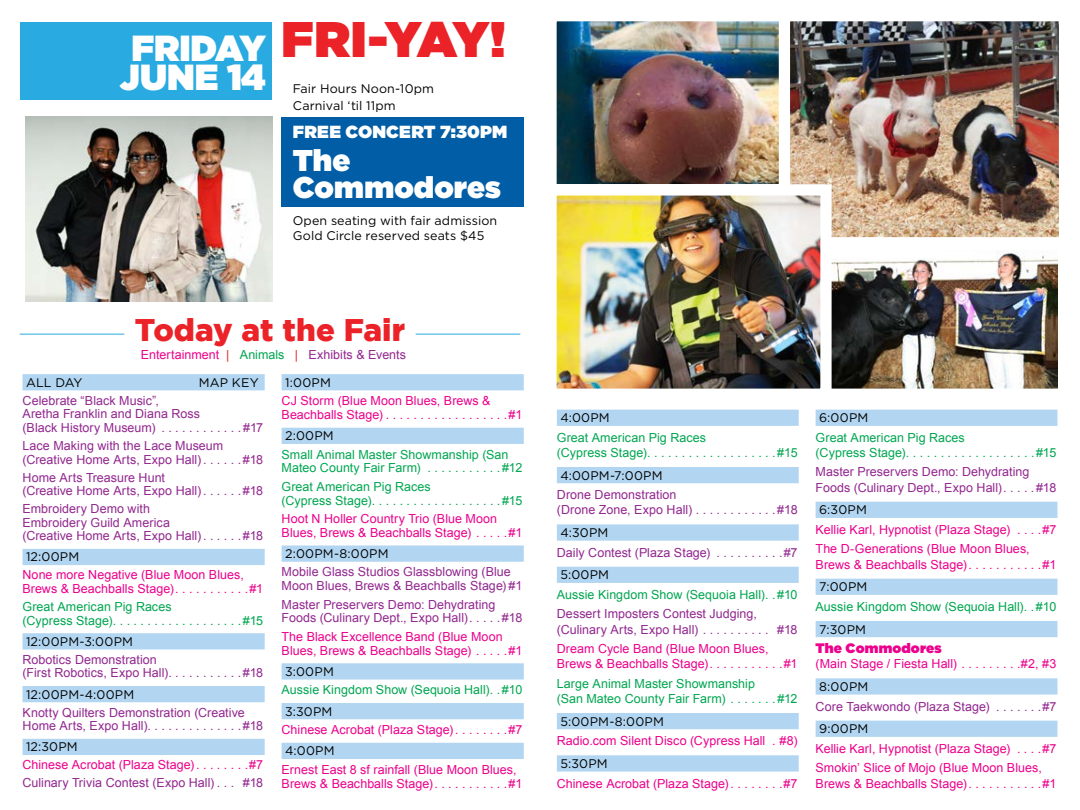
<style>
.page{position:relative;width:1080px;height:810px;background:#fff}
.page>*{position:absolute;margin:0;border:0;box-sizing:border-box;transform-origin:0 0}
.t1{font:900 50px "Gotham";letter-spacing:-.035em;color:#eb2227}
.t2{font:900 36.25px/28.8px "Gotham";color:#fff;text-align:center}
.t3{font:900 31.25px "Gotham";color:#eb2227}
.t4{font:900 30px/27.5px "Gotham";letter-spacing:.005em;color:#fff}
.t5{font:900 17.5px "Gotham";letter-spacing:.01em;color:#fff}
.t6{font:900 13.75px "Gotham";letter-spacing:.01em;color:#ec008c}
.t7{font:12.5px/13.5px "Arial";letter-spacing:.005em;color:#92278f}
.t8{font:12.5px/13.9px "Arial";letter-spacing:.005em;color:#ec008c}
.t9{font:12.5px/15.1px "Arial";letter-spacing:.005em;color:#00a651}
.t10{font:12.5px/17.8px "Gotham";letter-spacing:.01em;color:#000}
.s1{color:#ec008c}
.s2{color:#eb2227}
.s3{color:#00a651}
</style>
<div class="page">
<hr style="left:20px;top:334px;width:104px;height:1px;background:#29aae1">
<hr style="left:416px;top:334px;width:104px;height:1px;background:#29aae1">
<div style="left:282px;top:117px;width:242px;height:89px;background:#015da5"></div>
<div style="left:22px;top:374px;width:243px;height:16px;background:#b2d6f1"></div>
<div style="left:22px;top:549px;width:243px;height:16px;background:#b2d6f1"></div>
<div style="left:22px;top:633px;width:243px;height:16px;background:#b2d6f1"></div>
<div style="left:22px;top:686px;width:243px;height:16px;background:#b2d6f1"></div>
<div style="left:22px;top:739px;width:243px;height:16px;background:#b2d6f1"></div>
<div style="left:282px;top:374px;width:242px;height:16px;background:#b2d6f1"></div>
<div style="left:282px;top:428px;width:242px;height:16px;background:#b2d6f1"></div>
<div style="left:282px;top:546px;width:242px;height:16px;background:#b2d6f1"></div>
<div style="left:282px;top:663px;width:242px;height:17px;background:#b2d6f1"></div>
<div style="left:282px;top:703px;width:242px;height:16px;background:#b2d6f1"></div>
<div style="left:282px;top:743px;width:242px;height:16px;background:#b2d6f1"></div>
<div style="left:557px;top:410px;width:242px;height:16px;background:#b2d6f1"></div>
<div style="left:557px;top:467px;width:242px;height:16px;background:#b2d6f1"></div>
<div style="left:557px;top:524px;width:242px;height:17px;background:#b2d6f1"></div>
<div style="left:557px;top:567px;width:242px;height:16px;background:#b2d6f1"></div>
<div style="left:557px;top:713px;width:242px;height:16px;background:#b2d6f1"></div>
<div style="left:557px;top:755px;width:242px;height:17px;background:#b2d6f1"></div>
<div style="left:816px;top:410px;width:242px;height:16px;background:#b2d6f1"></div>
<div style="left:816px;top:502px;width:242px;height:16px;background:#b2d6f1"></div>
<div style="left:816px;top:579px;width:242px;height:16px;background:#b2d6f1"></div>
<div style="left:816px;top:621px;width:242px;height:16px;background:#b2d6f1"></div>
<div style="left:816px;top:678px;width:242px;height:17px;background:#b2d6f1"></div>
<div style="left:816px;top:721px;width:242px;height:16px;background:#b2d6f1"></div>
<img style="left:557px;top:22px;width:222px;height:161px">
<img style="left:791px;top:22px;width:267px;height:214px">
<img style="left:832px;top:251px;width:225px;height:137px">
<img style="left:557px;top:196px;width:263px;height:192px">
<div style="left:20px;top:22px;width:251px;height:78px;background:#29aae1"></div>
<img style="left:25px;top:117px;width:248px;height:185px">
<h2 class="t2" style="left:120px;top:34px;width:147px">FRIDAY<br>JUNE 14</h2>
<h1 class="t1" style="left:282px;top:3px;width:226px">FRI-YAY!</h1>
<p class="t10" style="left:293px;top:79px;width:143px">Fair Hours Noon-10pm<br>Carnival ‘til 11pm</p>
<h3 class="t5" style="left:293px;top:119px;width:216px">FREE CONCERT 7:30PM</h3>
<h3 class="t4" style="left:293px;top:146px;width:210px">The<br>Commodores</h3>
<p class="t10" style="left:293px;top:213px;width:206px;line-height:15px">Open seating with fair admission<br>Gold Circle reserved seats $45</p>
<h3 class="t3" style="left:135px;top:312px;width:272px">Today at the Fair</h3>
<p class="t7" style="left:141px;top:348px;width:267px"><span class="s1">Entertainment</span> <span class="s2">|</span> <span class="s3">Animals</span> <span class="s2">|</span> Exhibits &amp; Events</p>
<p class="t10" style="left:26px;top:373px;width:58px">ALL DAY</p>
<p class="t10" style="left:199px;top:373px;width:61px">MAP KEY</p>
<p class="t7" style="left:22px;top:394px;width:242px">Celebrate “Black Music”,<br>Aretha Franklin and Diana Ross<br>(Black History Museum) . . . . . . . . . . . #17</p>
<p class="t7" style="left:22px;top:439px;width:242px">Lace Making with the Lace Museum (Creative Home Arts, Expo Hall) . . . . . #18</p>
<p class="t7" style="left:22px;top:471px;width:242px">Home Arts Treasure Hunt<br>(Creative Home Arts, Expo Hall) . . . . . #18</p>
<p class="t7" style="left:22px;top:502px;width:242px">Embroidery Demo with<br>Embroidery Guild America<br>(Creative Home Arts, Expo Hall) . . . . . #18</p>
<p class="t10" style="left:26px;top:548px;width:55px">12:00PM</p>
<p class="t8" style="left:22px;top:568px;width:242px;line-height:13.5px">None more Negative (Blue Moon Blues,<br>Brews &amp; Beachballs Stage) . . . . . . . . . . #1</p>
<p class="t9" style="left:22px;top:600px;width:242px;line-height:13.5px">Great American Pig Races<br>(Cypress Stage) . . . . . . . . . . . . . . . . . . #15</p>
<p class="t10" style="left:26px;top:632px;width:108px">12:00PM-3:00PM</p>
<p class="t7" style="left:22px;top:653px;width:242px">Robotics Demonstration<br>(First Robotics, Expo Hall). . . . . . . . . . . #18</p>
<p class="t10" style="left:26px;top:685px;width:110px">12:00PM-4:00PM</p>
<p class="t7" style="left:22px;top:706px;width:242px">Knotty Quilters Demonstration (Creative<br>Home Arts, Expo Hall) . . . . . . . . . . . . . #18</p>
<p class="t10" style="left:26px;top:738px;width:53px">12:30PM</p>
<p class="t8" style="left:22px;top:758px;width:242px">Chinese Acrobat (Plaza Stage) . . . . . . . #7</p>
<p class="t7" style="left:22px;top:776px;width:242px">Culinary Trivia Contest (Expo Hall) . . . #18</p>
<p class="t10" style="left:285px;top:373px;width:47px">1:00PM</p>
<p class="t8" style="left:282px;top:394px;width:242px">CJ Storm (Blue Moon Blues, Brews &amp;<br>Beachballs Stage) . . . . . . . . . . . . . . . . . #1</p>
<p class="t10" style="left:285px;top:427px;width:50px">2:00PM</p>
<p class="t9" style="left:282px;top:447px;width:242px;line-height:13.9px">Small Animal Master Showmanship (San<br>Mateo County Fair Farm) . . . . . . . . . . #12</p>
<p class="t9" style="left:282px;top:480px;width:242px;line-height:13.9px">Great American Pig Races<br>(Cypress Stage) . . . . . . . . . . . . . . . . . . #15</p>
<p class="t8" style="left:282px;top:512px;width:242px">Hoot N Holler Country Trio (Blue Moon<br>Blues, Brews &amp; Beachballs Stage) . . . . #1</p>
<p class="t10" style="left:285px;top:545px;width:105px">2:00PM-8:00PM</p>
<p class="t7" style="left:282px;top:565px;width:242px">Mobile Glass Studios Glassblowing (Blue<br>Moon Blues, Brews &amp; Beachballs Stage) #1</p>
<p class="t7" style="left:282px;top:597px;width:242px">Master Preservers Demo: Dehydrating<br>Foods (Culinary Dept. , Expo Hall) . . . . #18</p>
<p class="t8" style="left:282px;top:630px;width:242px">The Black Excellence Band (Blue Moon<br>Blues, Brews &amp; Beachballs Stage) . . . . #1</p>
<p class="t10" style="left:285px;top:662px;width:50px">3:00PM</p>
<p class="t9" style="left:282px;top:682px;width:242px">Aussie Kingdom Show (Sequoia Hall) . #10</p>
<p class="t10" style="left:285px;top:702px;width:49px">3:30PM</p>
<p class="t8" style="left:282px;top:723px;width:242px">Chinese Acrobat (Plaza Stage) . . . . . . . #7</p>
<p class="t10" style="left:285px;top:742px;width:51px">4:00PM</p>
<p class="t8" style="left:282px;top:763px;width:242px">Ernest East 8 sf rainfall (Blue Moon Blues,<br>Brews &amp; Beachballs Stage) . . . . . . . . . . #1</p>
<p class="t10" style="left:560px;top:409px;width:51px">4:00PM</p>
<p class="t9" style="left:557px;top:430px;width:242px">Great American Pig Races<br>(Cypress Stage) . . . . . . . . . . . . . . . . . . #15</p>
<p class="t10" style="left:560px;top:466px;width:104px">4:00PM-7:00PM</p>
<p class="t7" style="left:557px;top:487px;width:242px;line-height:15.1px">Drone Demonstration<br>(Drone Zone, Expo Hall) . . . . . . . . . . . #18</p>
<p class="t10" style="left:560px;top:523px;width:49px">4:30PM</p>
<p class="t7" style="left:557px;top:546px;width:242px">Daily Contest (Plaza Stage) . . . . . . . . . #7</p>
<p class="t10" style="left:560px;top:566px;width:50px">5:00PM</p>
<p class="t9" style="left:557px;top:587px;width:242px">Aussie Kingdom Show (Sequoia Hall) . #10</p>
<p class="t7" style="left:557px;top:607px;width:242px;line-height:15.1px">Dessert Imposters Contest Judging, (Culinary Arts, Expo Hall) . . . . . . . . . . #18</p>
<p class="t8" style="left:557px;top:641px;width:242px;line-height:15.1px">Dream Cycle Band (Blue Moon Blues,<br>Brews &amp; Beachballs Stage) . . . . . . . . . . #1</p>
<p class="t9" style="left:557px;top:676px;width:242px">Large Animal Master Showmanship<br>(San Mateo County Fair Farm) . . . . . . #12</p>
<p class="t10" style="left:560px;top:712px;width:105px">5:00PM-8:00PM</p>
<p class="t8" style="left:557px;top:734px;width:242px">Radio.com Silent Disco (Cypress Hall . #8)</p>
<p class="t10" style="left:560px;top:754px;width:49px">5:30PM</p>
<p class="t8" style="left:557px;top:776px;width:242px">Chinese Acrobat (Plaza Stage) . . . . . . . #7</p>
<p class="t10" style="left:819px;top:409px;width:51px">6:00PM</p>
<p class="t9" style="left:816px;top:430px;width:242px">Great American Pig Races<br>(Cypress Stage) . . . . . . . . . . . . . . . . . . #15</p>
<p class="t7" style="left:816px;top:465px;width:242px;line-height:15.1px">Master Preservers Demo: Dehydrating<br>Foods (Culinary Dept. , Expo Hall) . . . . #18</p>
<p class="t10" style="left:819px;top:501px;width:49px">6:30PM</p>
<p class="t8" style="left:816px;top:520px;width:242px;line-height:19.6px">Kellie Karl, Hypnotist (Plaza Stage) . . . #7<br>The D-Generations (Blue Moon Blues,</p>
<p class="t8" style="left:816px;top:557px;width:242px">Brews &amp; Beachballs Stage) . . . . . . . . . . #1</p>
<p class="t10" style="left:819px;top:578px;width:50px">7:00PM</p>
<p class="t9" style="left:816px;top:599px;width:242px">Aussie Kingdom Show (Sequoia Hall) . #10</p>
<p class="t10" style="left:819px;top:620px;width:48px">7:30PM</p>
<p class="t6" style="left:816px;top:638px;width:128px">The Commodores</p>
<p class="t8" style="left:816px;top:657px;width:242px">(Main Stage / Fiesta Hall) . . . . . . . . #2, #3</p>
<p class="t10" style="left:819px;top:677px;width:51px">8:00PM</p>
<p class="t7" style="left:816px;top:700px;width:242px">Core Taekwondo (Plaza Stage) . . . . . . #7</p>
<p class="t10" style="left:819px;top:720px;width:51px">9:00PM</p>
<p class="t8" style="left:816px;top:739px;width:242px;line-height:19.6px">Kellie Karl, Hypnotist (Plaza Stage) . . . #7<br>Smokin’ Slice of Mojo (Blue Moon Blues,</p>
<p class="t8" style="left:816px;top:776px;width:242px">Brews &amp; Beachballs Stage) . . . . . . . . . . #1</p>
</div>
